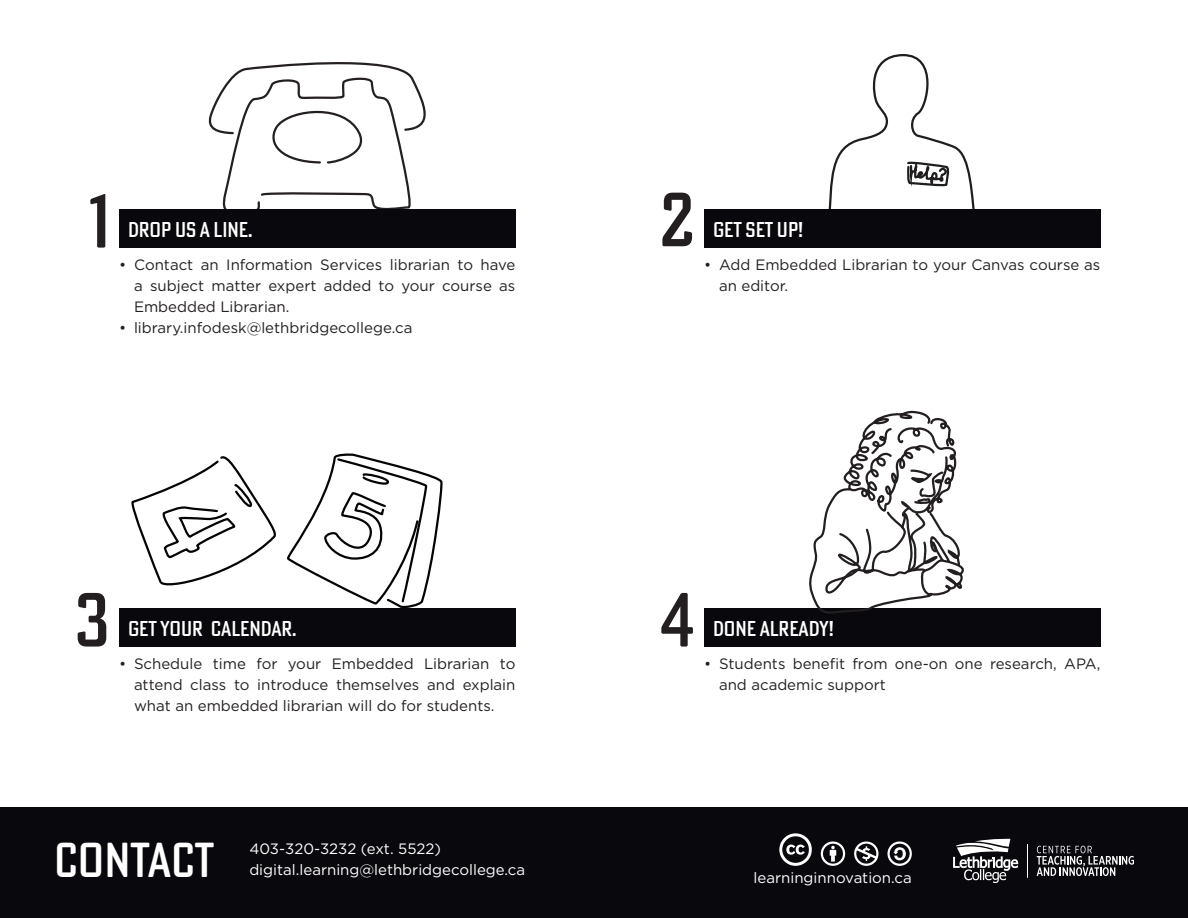
<style>
.page{position:relative;width:1188px;height:918px;background:#fff}
.page>*{position:absolute;margin:0;border:0;box-sizing:border-box;transform-origin:0 0}
.t1{font:500 75px "Poster Gothic Round Cond ATF";color:#231f20}
.t2{font:500 48px "Poster Gothic Round Cond ATF";color:#fff}
.t3{font:500 21px "Poster Gothic Round Cond ATF";color:#fff}
.t4{font:15px/21px "Gotham";color:#231f20;text-align:justify}
.t5{font:15px "Gotham";color:#fff}
</style>
<div class="page">
<svg style="left:208px;top:62px;width:218px;height:147px"></svg>
<svg style="left:828px;top:54px;width:147px;height:155px"></svg>
<div style="left:0;top:807px;width:1188px;height:111px;background:#08080d"></div>
<div style="left:119px;top:608px;width:396px;height:39px;background:#08080d"></div>
<div style="left:704px;top:608px;width:396px;height:39px;background:#08080d"></div>
<div style="left:119px;top:209px;width:396px;height:39px;background:#08080d"></div>
<div style="left:704px;top:209px;width:396px;height:39px;background:#08080d"></div>
<svg style="left:953px;top:839px;width:65px;height:44px"></svg>
<hr style="left:1027px;top:844px;width:1px;height:34px;background:#fff">
<svg style="left:1037px;top:846px;width:97px;height:30px"></svg>
<svg style="left:287px;top:453px;width:156px;height:155px"></svg>
<svg style="left:131px;top:456px;width:145px;height:130px"></svg>
<svg style="left:809px;top:410px;width:155px;height:204px"></svg>
<svg style="left:779px;top:833px;width:33px;height:33px"></svg>
<svg style="left:821px;top:842px;width:24px;height:24px"></svg>
<svg style="left:854px;top:842px;width:24px;height:24px"></svg>
<svg style="left:887px;top:842px;width:25px;height:24px"></svg>
<p class="t1" style="left:89px;top:172px;width:23px">1</p>
<p class="t1" style="left:660px;top:171px;width:37px">2</p>
<p class="t3" style="left:128px;top:216px;width:126px">DROP US A LINE.</p>
<p class="t3" style="left:713px;top:216px;width:92px">GET SET UP!</p>
<p class="t4" style="left:134px;top:254px;width:383px;text-indent:-15px">• Contact an Information Services librarian to have a subject matter expert added to your course as Embedded Librarian.</p>
<p class="t4" style="left:119px;top:317px;width:295px">• library.infodesk@lethbridgecollege.ca</p>
<p class="t4" style="left:719px;top:254px;width:383px;text-indent:-15px">• Add Embedded Librarian to your Canvas course as an editor.</p>
<p class="t1" style="left:75px;top:571px;width:37px">3</p>
<p class="t3" style="left:128px;top:615px;width:170px">GET YOUR CALENDAR.</p>
<p class="t1" style="left:660px;top:571px;width:37px">4</p>
<p class="t3" style="left:713px;top:615px;width:122px">DONE ALREADY!</p>
<p class="t4" style="left:134px;top:653px;width:383px;text-indent:-15px">• Schedule time for your Embedded Librarian to attend class to introduce themselves and explain what an embedded librarian will do for students.</p>
<p class="t4" style="left:719px;top:653px;width:383px;text-indent:-15px">• Students benefit from one-on one research, APA, and academic support</p>
<p class="t2" style="left:54px;top:829px;width:162px">CONTACT</p>
<p class="t5" style="left:249px;top:839px;width:193px">403-320-3232 (ext. 5522)</p>
<p class="t5" style="left:249px;top:860px;width:277px">digital.learning@lethbridgecollege.ca</p>
<p class="t5" style="left:754px;top:868px;width:160px">learninginnovation.ca</p>
</div>
